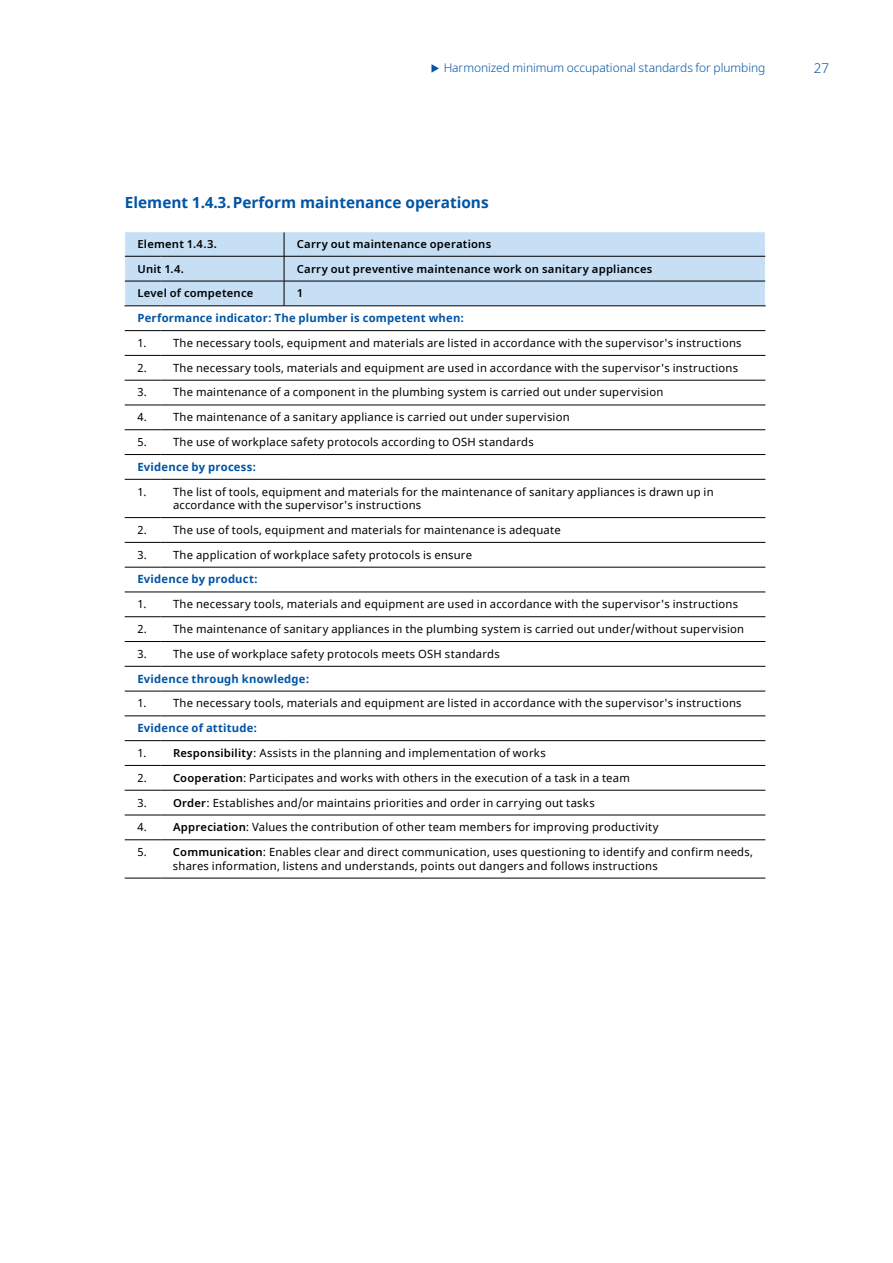
<style>
.page{position:relative;width:893px;height:1263px;background:#fff}
.page>*{position:absolute;margin:0;border:0;box-sizing:border-box;transform-origin:0 0}
.t1{font:700 15.3px "Noto Sans";color:#0054a6}
.t2{font:300 13.5px "Noto Sans";color:#0054a6}
.t3{font:300 12px "Noto Sans";letter-spacing:-.005em;color:#0054a6}
.t4{font:11.25px/13.5px "Noto Sans";letter-spacing:.02em;color:#000}
.t5{font:700 11.25px "Noto Sans";letter-spacing:.015em;color:#0054a6}
.t6{font:600 11.25px "Noto Sans";letter-spacing:.02em;color:#000}
.s1{font-weight:600}
</style>
<div class="page">
<div style="left:125px;top:232px;width:640px;height:74px;background:#c7dff4"></div>
<svg style="left:125px;top:331px;width:640px;height:547px"></svg>
<svg style="left:284px;top:232px;width:1px;height:74px"></svg>
<hr style="left:125px;top:256px;width:35px;height:1px;background:#000">
<hr style="left:160px;top:256px;width:124px;height:1px;background:#000">
<hr style="left:284px;top:256px;width:481px;height:1px;background:#000">
<hr style="left:125px;top:281px;width:35px;height:1px;background:#000">
<hr style="left:160px;top:281px;width:124px;height:1px;background:#000">
<hr style="left:284px;top:281px;width:481px;height:1px;background:#000">
<hr style="left:124px;top:306px;width:36px;height:1px;background:#000">
<hr style="left:160px;top:306px;width:124px;height:1px;background:#000">
<hr style="left:284px;top:306px;width:482px;height:1px;background:#000">
<hr style="left:125px;top:330px;width:35px;height:1px;background:#000">
<hr style="left:160px;top:330px;width:124px;height:1px;background:#000">
<hr style="left:284px;top:330px;width:481px;height:1px;background:#000">
<hr style="left:125px;top:355px;width:35px;height:1px;background:#000">
<hr style="left:160px;top:355px;width:124px;height:1px;background:#000">
<hr style="left:284px;top:355px;width:481px;height:1px;background:#000">
<hr style="left:125px;top:380px;width:35px;height:1px;background:#000">
<hr style="left:160px;top:380px;width:124px;height:1px;background:#000">
<hr style="left:284px;top:380px;width:481px;height:1px;background:#000">
<hr style="left:125px;top:405px;width:35px;height:1px;background:#000">
<hr style="left:160px;top:405px;width:124px;height:1px;background:#000">
<hr style="left:284px;top:405px;width:481px;height:1px;background:#000">
<hr style="left:125px;top:429px;width:35px;height:1px;background:#000">
<hr style="left:160px;top:429px;width:124px;height:1px;background:#000">
<hr style="left:284px;top:429px;width:481px;height:1px;background:#000">
<hr style="left:125px;top:454px;width:35px;height:1px;background:#000">
<hr style="left:160px;top:454px;width:124px;height:1px;background:#000">
<hr style="left:284px;top:454px;width:481px;height:1px;background:#000">
<hr style="left:125px;top:479px;width:35px;height:1px;background:#000">
<hr style="left:160px;top:479px;width:124px;height:1px;background:#000">
<hr style="left:284px;top:479px;width:481px;height:1px;background:#000">
<hr style="left:125px;top:517px;width:35px;height:1px;background:#000">
<hr style="left:160px;top:517px;width:124px;height:1px;background:#000">
<hr style="left:284px;top:517px;width:481px;height:1px;background:#000">
<hr style="left:125px;top:542px;width:35px;height:1px;background:#000">
<hr style="left:160px;top:542px;width:124px;height:1px;background:#000">
<hr style="left:284px;top:542px;width:481px;height:1px;background:#000">
<hr style="left:125px;top:567px;width:35px;height:1px;background:#000">
<hr style="left:160px;top:567px;width:124px;height:1px;background:#000">
<hr style="left:284px;top:567px;width:481px;height:1px;background:#000">
<hr style="left:125px;top:592px;width:35px;height:1px;background:#000">
<hr style="left:160px;top:592px;width:124px;height:1px;background:#000">
<hr style="left:284px;top:592px;width:481px;height:1px;background:#000">
<hr style="left:125px;top:616px;width:35px;height:1px;background:#000">
<hr style="left:160px;top:616px;width:124px;height:1px;background:#000">
<hr style="left:284px;top:616px;width:481px;height:1px;background:#000">
<hr style="left:125px;top:641px;width:35px;height:1px;background:#000">
<hr style="left:160px;top:641px;width:124px;height:1px;background:#000">
<hr style="left:284px;top:641px;width:481px;height:1px;background:#000">
<hr style="left:125px;top:666px;width:35px;height:1px;background:#000">
<hr style="left:160px;top:666px;width:124px;height:1px;background:#000">
<hr style="left:284px;top:666px;width:481px;height:1px;background:#000">
<hr style="left:125px;top:691px;width:35px;height:1px;background:#000">
<hr style="left:160px;top:691px;width:124px;height:1px;background:#000">
<hr style="left:284px;top:691px;width:481px;height:1px;background:#000">
<hr style="left:125px;top:716px;width:35px;height:1px;background:#000">
<hr style="left:160px;top:716px;width:124px;height:1px;background:#000">
<hr style="left:284px;top:716px;width:481px;height:1px;background:#000">
<hr style="left:125px;top:740px;width:35px;height:1px;background:#000">
<hr style="left:160px;top:740px;width:124px;height:1px;background:#000">
<hr style="left:284px;top:740px;width:481px;height:1px;background:#000">
<hr style="left:125px;top:765px;width:35px;height:1px;background:#000">
<hr style="left:160px;top:765px;width:124px;height:1px;background:#000">
<hr style="left:284px;top:765px;width:481px;height:1px;background:#000">
<hr style="left:125px;top:790px;width:35px;height:1px;background:#000">
<hr style="left:160px;top:790px;width:124px;height:1px;background:#000">
<hr style="left:284px;top:790px;width:481px;height:1px;background:#000">
<hr style="left:125px;top:815px;width:35px;height:1px;background:#000">
<hr style="left:160px;top:815px;width:124px;height:1px;background:#000">
<hr style="left:284px;top:815px;width:481px;height:1px;background:#000">
<hr style="left:125px;top:839px;width:35px;height:1px;background:#000">
<hr style="left:160px;top:839px;width:124px;height:1px;background:#000">
<hr style="left:284px;top:839px;width:481px;height:1px;background:#000">
<hr style="left:125px;top:878px;width:35px;height:1px;background:#000">
<hr style="left:160px;top:878px;width:124px;height:1px;background:#000">
<hr style="left:284px;top:878px;width:481px;height:1px;background:#000">
<p class="t3" style="left:444px;top:60px;width:323px">Harmonized minimum occupational standards for plumbing</p>
<p class="t2" style="left:814px;top:59px;width:17px">27</p>
<h1 class="t1" style="left:125px;top:192px;width:365px">Element 1.4.3.Perform maintenance operations</h1>
<p class="t6" style="left:137px;top:236px;width:81px">Element 1.4.3.</p>
<p class="t6" style="left:297px;top:236px;width:196px">Carry out maintenance operations</p>
<p class="t6" style="left:137px;top:261px;width:48px">Unit 1.4.</p>
<p class="t6" style="left:297px;top:261px;width:357px">Carry out preventive maintenance work on sanitary appliances</p>
<p class="t6" style="left:137px;top:285px;width:117px">Level of competence</p>
<p class="t6" style="left:297px;top:285px;width:8px">1</p>
<p class="t5" style="left:137px;top:310px;width:328px">Performance indicator: The plumber is competent when:</p>
<p class="t4" style="left:137px;top:336px;width:606px">1. The necessary tools, equipment and materials are listed in accordance with the supervisor's instructions</p>
<p class="t4" style="left:137px;top:361px;width:602px">2. The necessary tools, materials and equipment are used in accordance with the supervisor's instructions</p>
<p class="t4" style="left:137px;top:386px;width:527px">3. The maintenance of a component in the plumbing system is carried out under supervision</p>
<p class="t4" style="left:137px;top:411px;width:434px">4. The maintenance of a sanitary appliance is carried out under supervision</p>
<p class="t4" style="left:137px;top:436px;width:398px">5. The use of workplace safety protocols according to OSH standards</p>
<p class="t5" style="left:137px;top:459px;width:120px">Evidence by process:</p>
<p class="t4" style="left:173px;top:485px;width:542px;text-indent:-36px">1. The list of tools, equipment and materials for the maintenance of sanitary appliances is drawn up in accordance with the supervisor's instructions</p>
<p class="t4" style="left:137px;top:523px;width:425px">2. The use of tools, equipment and materials for maintenance is adequate</p>
<p class="t4" style="left:137px;top:548px;width:336px">3. The application of workplace safety protocols is ensure</p>
<p class="t5" style="left:137px;top:571px;width:122px">Evidence by product:</p>
<p class="t4" style="left:137px;top:598px;width:602px">1. The necessary tools, materials and equipment are used in accordance with the supervisor's instructions</p>
<p class="t4" style="left:137px;top:623px;width:608px">2. The maintenance of sanitary appliances in the plumbing system is carried out under/without supervision</p>
<p class="t4" style="left:137px;top:647px;width:364px">3. The use of workplace safety protocols meets OSH standards</p>
<p class="t5" style="left:137px;top:671px;width:173px">Evidence through knowledge:</p>
<p class="t4" style="left:137px;top:697px;width:606px">1. The necessary tools, materials and equipment are listed in accordance with the supervisor's instructions</p>
<p class="t5" style="left:137px;top:720px;width:121px">Evidence of attitude:</p>
<p class="t4" style="left:137px;top:746px;width:410px">1. <span class="s1">Responsibility</span>: Assists in the planning and implementation of works</p>
<p class="t4" style="left:137px;top:771px;width:494px">2. <span class="s1">Cooperation</span>: Participates and works with others in the execution of a task in a team</p>
<p class="t4" style="left:137px;top:796px;width:459px">3. <span class="s1">Order</span>: Establishes and/or maintains priorities and order in carrying out tasks</p>
<p class="t4" style="left:137px;top:821px;width:523px">4. <span class="s1">Appreciation</span>: Values the contribution of other team members for improving productivity</p>
<p class="t4" style="left:173px;top:846px;width:582px;text-indent:-36px">5. <span class="s1">Communication</span>: Enables clear and direct communication, uses questioning to identify and confirm needs, shares information, listens and understands, points out dangers and follows instructions</p>
</div>
